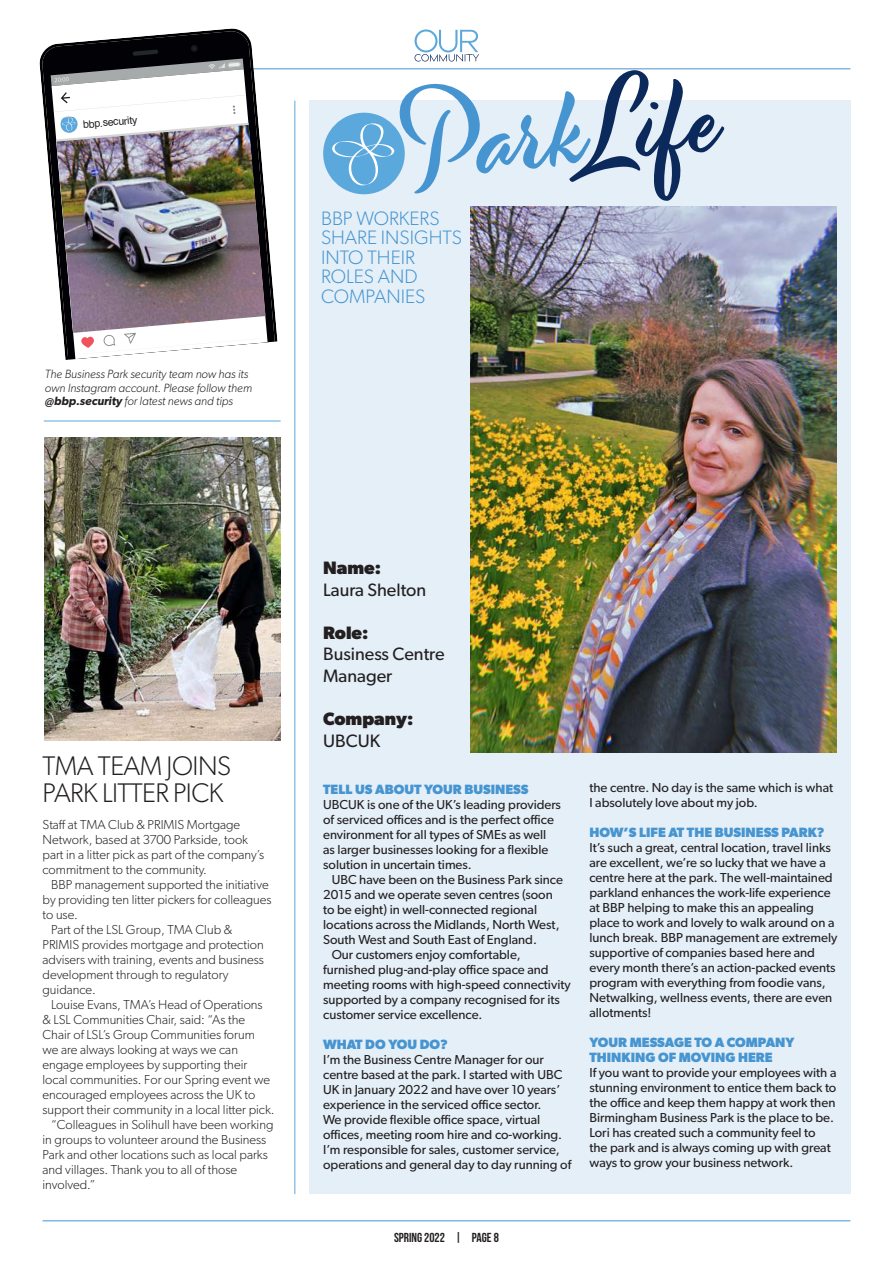
<style>
.page{position:relative;width:893px;height:1263px;background:#fff}
.page>*{position:absolute;margin:0;border:0;box-sizing:border-box;transform-origin:0 0}
.t1{font:109.35px "Modish";color:#4795d0}
.t2{font:300 27px/27px "Gibson";letter-spacing:-.02em;color:#231f20}
.t3{font:300 19.5px/19.5px "Gibson";color:#4795d0}
.t4{font:18px/21.6px "Gibson";color:#231f20}
.t5{font:700 18px "Gibson";color:#231f20}
.t6{font:700 13.5px/15px "Gibson";color:#4795d0}
.t7{font:13.05px/15px "Gibson";color:#231f20}
.t8{font:300 13.05px/15px "Gibson";color:#231f20}
.t9{font:13.05px "Bebas Neue";color:#231f20}
.t10{font:italic 300 12px/13.5px "Gibson";color:#231f20}
.t11{font:10.5px "Helvetica";color:#231f20}
.s1{font-weight:600}
.s2{color:#0c295c}
</style>
<div class="page">
<hr style="left:43px;top:1220px;width:807px;height:1px;background:#4795d0">
<hr style="left:43px;top:68px;width:807px;height:1px;background:#4795d0">
<svg style="left:415px;top:29px;width:64px;height:33px"></svg>
<div style="left:309px;top:101px;width:541px;height:1093px;background:#e4eff8"></div>
<hr style="left:294px;top:101px;width:1px;height:1093px;background:#5ba8dc">
<div style="left:323px;top:113px;width:82px;height:81px;background:#5ba8dc;border-radius:50%"></div>
<svg style="left:330px;top:123px;width:64px;height:63px"></svg>
<img style="left:471px;top:207px;width:365px;height:546px">
<svg style="left:39px;top:28px;width:239px;height:314px"></svg>
<div style="left:191px;top:45px;width:7px;height:7px;background:#14171a;border-radius:50%"></div>
<svg style="left:51px;top:46px;width:193px;height:40px;background:#1b1c1f"></svg>
<svg style="left:52px;top:69px;width:218px;height:274px"></svg>
<img style="left:54px;top:92px;width:211px;height:268px">
<hr style="left:44px;top:421px;width:237px;height:1px;background:#5ba8dc">
<img style="left:45px;top:437px;width:236px;height:304px">
<p class="t11" style="left:82px;top:116px;width:56px;rotate:-5deg">bbp.security</p>
<p class="t10" style="left:45px;top:367px;width:209px">The Business Park security team now has its own Instagram account. Please follow them <span class="s1">@bbp.security</span> for latest news and tips</p>
<h1 class="t1" style="left:398px;top:75px;width:319px;rotate:-5deg">Park<span class="s2">Life</span></h1>
<h3 class="t3" style="left:321px;top:208px;width:142px">BBP WORKERS<br>SHARE INSIGHTS<br>INTO THEIR<br>ROLES AND<br>COMPANIES</h3>
<h2 class="t2" style="left:43px;top:752px;width:190px">TMA TEAM JOINS<br>PARK LITTER PICK</h2>
<p class="t8" style="left:43px;top:816px;width:223px">Staff at TMA Club &amp; PRIMIS Mortgage Network, based at 3700 Parkside, took part in a litter pick as part of the company’s commitment to the community.</p>
<p class="t8" style="left:51px;top:876px;width:219px">BBP management supported the initiative</p>
<p class="t8" style="left:43px;top:891px;width:231px">by providing ten litter pickers for colleagues</p>
<p class="t8" style="left:43px;top:906px;width:37px">to use.</p>
<p class="t8" style="left:51px;top:921px;width:183px">Part of the LSL Group, TMA Club &amp;</p>
<p class="t8" style="left:43px;top:936px;width:223px">PRIMIS provides mortgage and protection</p>
<p class="t8" style="left:43px;top:951px;width:223px">advisers with training, events and business</p>
<p class="t8" style="left:43px;top:966px;width:187px">development through to regulatory</p>
<p class="t8" style="left:43px;top:981px;width:55px">guidance.</p>
<p class="t8" style="left:51px;top:996px;width:213px">Louise Evans, TMA’s Head of Operations</p>
<p class="t8" style="left:43px;top:1011px;width:204px">&amp; LSL Communities Chair, said: “As the</p>
<p class="t8" style="left:43px;top:1026px;width:214px">Chair of LSL’s Group Communities forum</p>
<p class="t8" style="left:43px;top:1041px;width:197px">we are always looking at ways we can</p>
<p class="t8" style="left:43px;top:1056px;width:206px">engage employees by supporting their</p>
<p class="t8" style="left:43px;top:1071px;width:229px">local communities. For our Spring event we</p>
<p class="t8" style="left:43px;top:1086px;width:214px">encouraged employees across the UK to</p>
<p class="t8" style="left:43px;top:1101px;width:234px">support their community in a local litter pick.</p>
<p class="t8" style="left:51px;top:1116px;width:224px">“Colleagues in Solihull have been working</p>
<p class="t8" style="left:43px;top:1131px;width:225px">in groups to volunteer around the Business</p>
<p class="t8" style="left:43px;top:1146px;width:227px">Park and other locations such as local parks</p>
<p class="t8" style="left:43px;top:1161px;width:196px">and villages. Thank you to all of those</p>
<p class="t8" style="left:43px;top:1176px;width:55px">involved.”</p>
<h3 class="t5" style="left:323px;top:557px;width:59px">Name:</h3>
<h3 class="t4" style="left:323px;top:578px;width:104px">Laura Shelton</h3>
<h3 class="t5" style="left:323px;top:622px;width:47px">Role:</h3>
<h3 class="t4" style="left:323px;top:643px;width:123px">Business Centre<br>Manager</h3>
<h3 class="t5" style="left:323px;top:708px;width:92px">Company:</h3>
<h3 class="t4" style="left:323px;top:729px;width:58px">UBCUK</h3>
<p class="t6" style="left:323px;top:781px;width:207px">TELL US ABOUT YOUR BUSINESS</p>
<p class="t7" style="left:323px;top:796px;width:239px">UBCUK is one of the UK’s leading providers of serviced offices and is the perfect office environment for all types of SMEs as well as larger businesses looking for a flexible solution in uncertain times.</p>
<p class="t7" style="left:332px;top:871px;width:233px">UBC have been on the Business Park since</p>
<p class="t7" style="left:323px;top:886px;width:231px">2015 and we operate seven centres (soon</p>
<p class="t7" style="left:323px;top:901px;width:215px">to be eight) in well-connected regional</p>
<p class="t7" style="left:323px;top:916px;width:238px">locations across the Midlands, North West,</p>
<p class="t7" style="left:323px;top:931px;width:215px">South West and South East of England.</p>
<p class="t7" style="left:332px;top:946px;width:191px">Our customers enjoy comfortable,</p>
<p class="t7" style="left:323px;top:961px;width:227px">furnished plug-and-play office space and</p>
<p class="t7" style="left:323px;top:976px;width:249px">meeting rooms with high-speed connectivity</p>
<p class="t7" style="left:323px;top:991px;width:238px">supported by a company recognised for its</p>
<p class="t7" style="left:323px;top:1006px;width:161px">customer service excellence.</p>
<p class="t6" style="left:323px;top:1036px;width:126px">WHAT DO YOU DO?</p>
<p class="t7" style="left:323px;top:1051px;width:250px">I’m the Business Centre Manager for our centre based at the park. I started with UBC UK in January 2022 and have over 10 years’ experience in the serviced office sector.<br>We provide flexible office space, virtual offices, meeting room hire and co-working.<br>I’m responsible for sales, customer service, operations and general day to day running of</p>
<p class="t7" style="left:589px;top:779px;width:245px">the centre. No day is the same which is what<br>I absolutely love about my job.</p>
<p class="t6" style="left:589px;top:824px;width:237px">HOW’S LIFE AT THE BUSINESS PARK?</p>
<p class="t7" style="left:589px;top:839px;width:249px">It’s such a great, central location, travel links are excellent, we’re so lucky that we have a centre here at the park. The well-maintained parkland enhances the work-life experience at BBP helping to make this an appealing place to work and lovely to walk around on a lunch break. BBP management are extremely supportive of companies based here and every month there’s an action-packed events program with everything from foodie vans, Netwalking, wellness events, there are even allotments!</p>
<p class="t6" style="left:589px;top:1034px;width:207px">YOUR MESSAGE TO A COMPANY<br>THINKING OF MOVING HERE</p>
<p class="t7" style="left:589px;top:1064px;width:249px">If you want to provide your employees with a stunning environment to entice them back to the office and keep them happy at work then Birmingham Business Park is the place to be.<br>Lori has created such a community feel to the park and is always coming up with great ways to grow your business network.</p>
<p class="t9" style="left:394px;top:1230px;width:106px">SPRING 2022 | PAGE 8</p>
</div>
